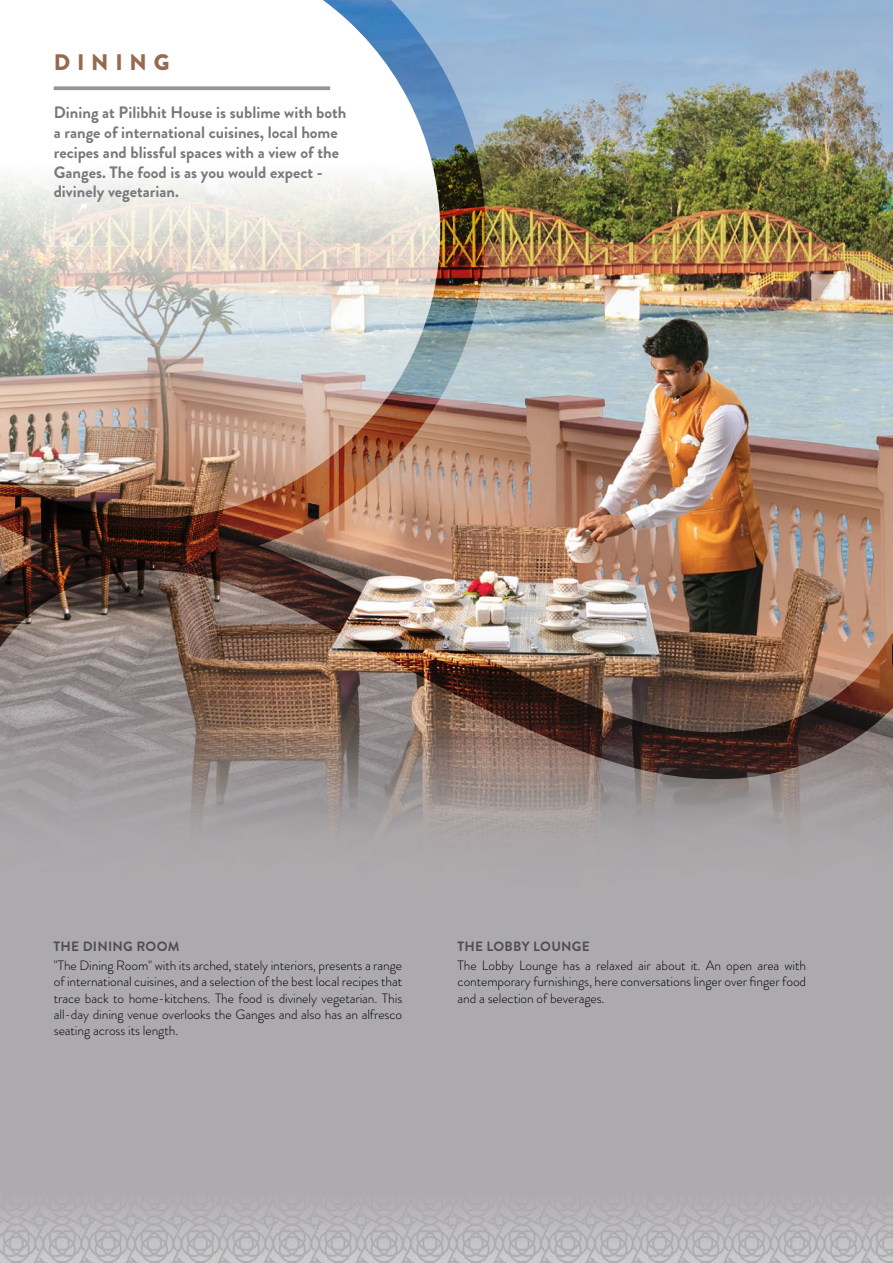
<style>
.page{position:relative;width:893px;height:1263px;background:#fff}
.page>*{position:absolute;margin:0;border:0;box-sizing:border-box;transform-origin:0 0}
.t1{font:900 22.5px "Brandon Grotesque";letter-spacing:.3em;color:#956a4e}
.t2{font:700 16.5px/19.8px "Brandon Grotesque";color:#77797c}
.t3{font:300 13.5px/16.2px "Brandon Grotesque";letter-spacing:-.005em;color:#010101;text-align:justify}
.t4{font:700 13.5px "Brandon Grotesque";letter-spacing:.02em;color:#4e4e4f}
</style>
<div class="page">
<img style="left:0;top:779px;width:893px;height:484px">
<img style="left:0;top:0;width:893px;height:779px">
<svg style="left:54px;top:86px;width:276px;height:4px"></svg>
<h1 class="t1" style="left:54px;top:46px;width:117px">DINING</h1>
<p class="t2" style="left:54px;top:103px;width:294px">Dining at Pilibhit House is sublime with both a range of international cuisines, local home recipes and blissful spaces with a view of the Ganges. The food is as you would expect - divinely vegetarian.</p>
<p class="t4" style="left:54px;top:937px;width:127px">THE DINING ROOM</p>
<p class="t3" style="left:54px;top:957px;width:350px">"The Dining Room" with its arched, stately interiors, presents a range of international cuisines, and a selection of the best local recipes that trace back to home-kitchens. The food is divinely vegetarian. This all-day dining venue overlooks the Ganges and also has an alfresco seating across its length.</p>
<p class="t4" style="left:457px;top:937px;width:134px">THE LOBBY LOUNGE</p>
<p class="t3" style="left:458px;top:957px;width:350px">The Lobby Lounge has a relaxed air about it. An open area with contemporary furnishings, here conversations linger over finger food and a selection of beverages.</p>
</div>
